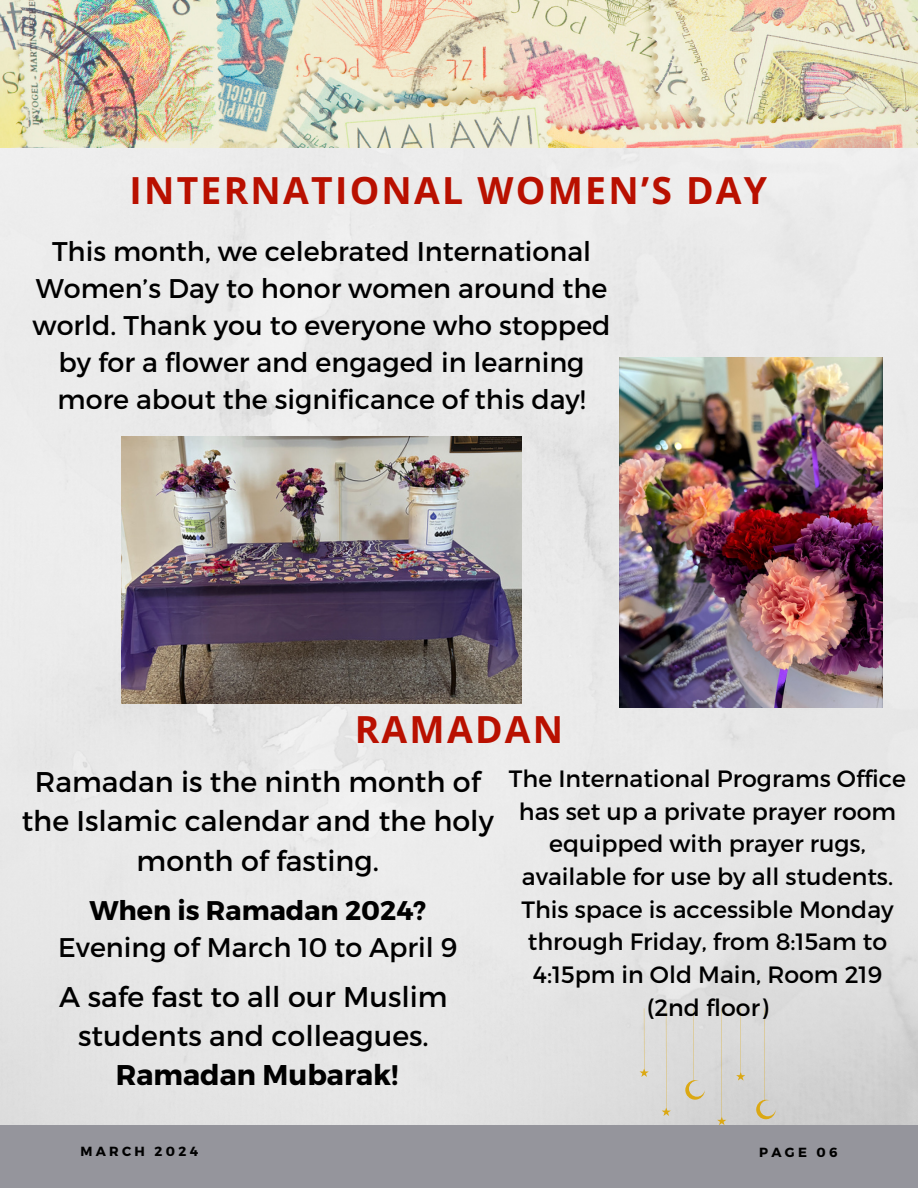
<style>
.page{position:relative;width:918px;height:1188px;background:#fff}
.page>*{position:absolute;margin:0;border:0;box-sizing:border-box;transform-origin:0 0}
.t1{font:700 37.35px "Open Sans";letter-spacing:.06em;color:#b91000}
.t2{font:28.5px/39.3px "Montserrat";color:#000;text-align:center}
.t3{font:700 28.5px "Montserrat";color:#000}
.t4{font:27px/37.2px "Montserrat";color:#000;text-align:center}
.t5{font:700 27px "Montserrat";color:#000}
.t6{font:23.55px/32.5px "Montserrat";color:#000;text-align:center}
.t7{font:700 13.2px "Montserrat";letter-spacing:.25em;color:#000}
</style>
<div class="page">
<img style="left:0;top:148px;width:918px;height:977px">
<div style="left:0;top:1125px;width:918px;height:63px;background:#95959c"></div>
<img style="left:0;top:0;width:918px;height:148px">
<img style="left:121px;top:436px;width:401px;height:268px">
<img style="left:620px;top:357px;width:263px;height:350px">
<svg style="left:640px;top:1008px;width:136px;height:117px;background:#d8d6d2"></svg>
<h1 class="t1" style="left:130px;top:164px;width:639px">INTERNATIONAL WOMEN’S DAY</h1>
<p class="t4" style="left:33px;top:231px;width:580px">This month, we celebrated International Women’s Day to honor women around the world. Thank you to everyone who stopped by for a flower and engaged in learning more about the significance of this day!</p>
<h1 class="t1" style="left:355px;top:703px;width:210px">RAMADAN</h1>
<p class="t2" style="left:22px;top:761px;width:474px">Ramadan is the ninth month of the Islamic calendar and the holy month of fasting.</p>
<p class="t5" style="left:89px;top:893px;width:338px">When is Ramadan 2024?</p>
<p class="t4" style="left:58px;top:928px;width:401px">Evening of March 10 to April 9</p>
<p class="t2" style="left:59px;top:975px;width:390px">A safe fast to all our Muslim students and colleagues.</p>
<p class="t3" style="left:116px;top:1057px;width:284px">Ramadan Mubarak!</p>
<p class="t6" style="left:509px;top:761px;width:399px">The International Programs Office has set up a private prayer room equipped with prayer rugs, available for use by all students.<br>This space is accessible Monday through Friday, from 8:15am to<br>4:15pm in Old Main, Room 219 (2nd floor)</p>
<p class="t7" style="left:80px;top:1143px;width:119px">MARCH 2024</p>
<p class="t7" style="left:759px;top:1144px;width:80px">PAGE 06</p>
</div>
